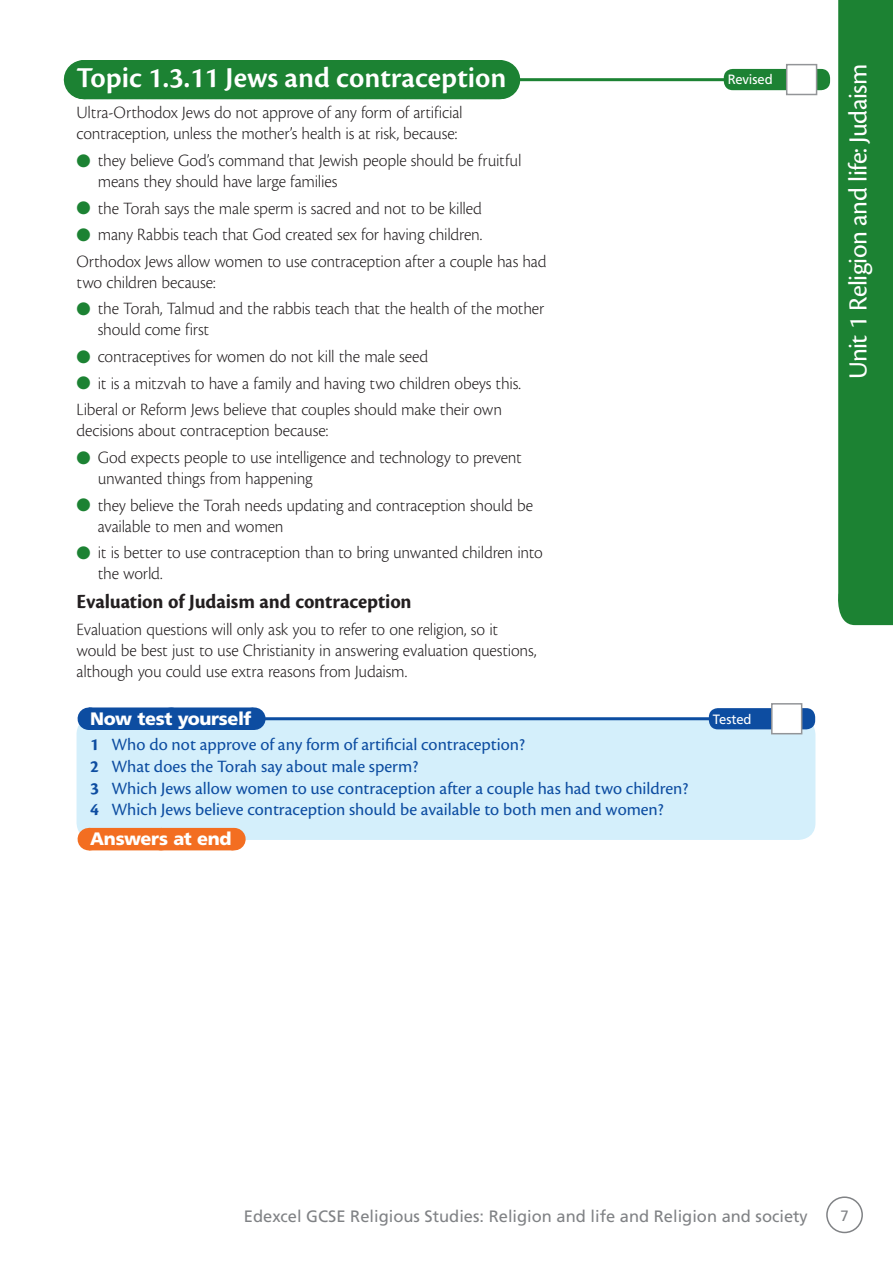
<style>
.page{position:relative;width:893px;height:1263px;background:#fff}
.page>*{position:absolute;margin:0;border:0;box-sizing:border-box;transform-origin:0 0}
.t1{font:600 30px "Cronos Pro";color:#fff}
.t2{font:27px "Cronos Pro";letter-spacing:-.02em;color:#fff}
.t3{font:700 21px "Cronos Pro";letter-spacing:-.01em;color:#231f20}
.t4{font:300 18px/21px "Cronos Pro";letter-spacing:-.01em;color:#231f20}
.t5{font:18px/21.6px "Cronos Pro";color:#0d4da1}
.t6{font:900 18px "Frutiger";letter-spacing:-.025em;color:#fff}
.t7{font:900 18px "Frutiger LT Std";letter-spacing:-.02em;color:#fff}
.t8{font:16.5px "Frutiger";color:#808285}
.t9{font:15px "Frutiger";color:#808285}
.t10{font:13.5px "Frutiger";letter-spacing:-.01em;color:#fff}
.s1{color:#1c8233}
.s2{font-weight:700}
</style>
<div class="page">
<div style="left:826px;top:1196px;width:37px;height:37px;border:2px solid #808285;border-radius:50%"></div>
<div style="left:84px;top:60px;width:415px;height:39px;background:#1c8233"></div>
<hr style="left:83px;top:60px;width:1px;height:39px;background:#1c8233">
<hr style="left:500px;top:60px;width:1px;height:39px;background:#1c8233">
<hr style="left:77px;top:78px;width:686px;height:3px;background:#1c8233">
<div style="left:724px;top:69px;width:106px;height:21px;background:#1c8233;border-radius:9px"></div>
<div style="left:786px;top:64px;width:31px;height:31px;background:#fff;border:2px solid #939598"></div>
<div style="left:77px;top:717px;width:738px;height:123px;background:#d4effb;border-radius:17px"></div>
<div style="left:89px;top:707px;width:164px;height:23px;background:#0d4da1"></div>
<svg style="left:171px;top:707px;width:41px;height:1px"></svg>
<svg style="left:253px;top:707px;width:1px;height:23px"></svg>
<div style="left:89px;top:828px;width:144px;height:22px;background:#f36e21"></div>
<svg style="left:233px;top:828px;width:1px;height:22px"></svg>
<hr style="left:263px;top:717px;width:448px;height:3px;background:#0d4da1">
<div style="left:709px;top:708px;width:106px;height:21px;background:#0d4da1;border-radius:9px"></div>
<div style="left:771px;top:703px;width:31px;height:31px;background:#fff;border:2px solid #939598"></div>
<div style="left:838px;top:0;width:55px;height:625px;background:#1c8233"></div>
<h1 class="t1" style="left:77px;top:61px;width:431px">Topic 1.3.11 Jews and contraception</h1>
<p class="t4" style="left:77px;top:102px;width:388px">Ultra-Orthodox Jews do not approve of any form of artificial contraception, unless the mother’s health is at risk, because:</p>
<p class="t4" style="left:98px;top:150px;width:425px;text-indent:-21px"><span class="s1">●</span> they believe God’s command that Jewish people should be fruitful means they should have large families</p>
<p class="t4" style="left:77px;top:197px;width:407px"><span class="s1">●</span> the Torah says the male sperm is sacred and not to be killed</p>
<p class="t4" style="left:77px;top:221px;width:472px;line-height:26.5px"><span class="s1">●</span> many Rabbis teach that God created sex for having children.<br>Orthodox Jews allow women to use contraception after a couple has had</p>
<p class="t4" style="left:77px;top:272px;width:141px">two children because:</p>
<p class="t4" style="left:98px;top:298px;width:448px;text-indent:-21px"><span class="s1">●</span> the Torah, Talmud and the rabbis teach that the health of the mother should come first</p>
<p class="t4" style="left:77px;top:346px;width:353px"><span class="s1">●</span> contraceptives for women do not kill the male seed</p>
<p class="t4" style="left:77px;top:370px;width:446px;line-height:26.5px"><span class="s1">●</span> it is a mitzvah to have a family and having two children obeys this.<br>Liberal or Reform Jews believe that couples should make their own</p>
<p class="t4" style="left:77px;top:420px;width:253px">decisions about contraception because:</p>
<p class="t4" style="left:98px;top:447px;width:426px;text-indent:-21px"><span class="s1">●</span> God expects people to use intelligence and technology to prevent unwanted things from happening</p>
<p class="t4" style="left:98px;top:494px;width:437px;text-indent:-21px"><span class="s1">●</span> they believe the Torah needs updating and contraception should be available to men and women</p>
<p class="t4" style="left:98px;top:542px;width:447px;text-indent:-21px"><span class="s1">●</span> it is better to use contraception than to bring unwanted children into the world.</p>
<p class="t3" style="left:77px;top:589px;width:337px">Evaluation of Judaism and contraception</p>
<p class="t4" style="left:77px;top:619px;width:461px">Evaluation questions will only ask you to refer to one religion, so it would be best just to use Christianity in answering evaluation questions, although you could use extra reasons from Judaism.</p>
<p class="t6" style="left:90px;top:707px;width:163px">Now test yourself</p>
<p class="t5" style="left:90px;top:734px;width:600px"><span class="s2">1</span> Who do not approve of any form of artificial contraception?<br><span class="s2">2</span> What does the Torah say about male sperm?<br><span class="s2">3</span> Which Jews allow women to use contraception after a couple has had two children?<br><span class="s2">4</span> Which Jews believe contraception should be available to both men and women?</p>
<p class="t7" style="left:90px;top:828px;width:143px">Answers at end</p>
<p class="t10" style="left:728px;top:72px;width:46px">Revised</p>
<p class="t10" style="left:713px;top:711px;width:40px">Tested</p>
<h2 class="t2" style="left:843px;top:379px;width:317px;rotate:-90deg">Unit 1 Religion and life: Judaism</h2>
<p class="t8" style="left:244px;top:1206px;width:565px">Edexcel GCSE Religious Studies: Religion and life and Religion and society</p>
<p class="t9" style="left:840px;top:1207px;width:10px">7</p>
</div>
